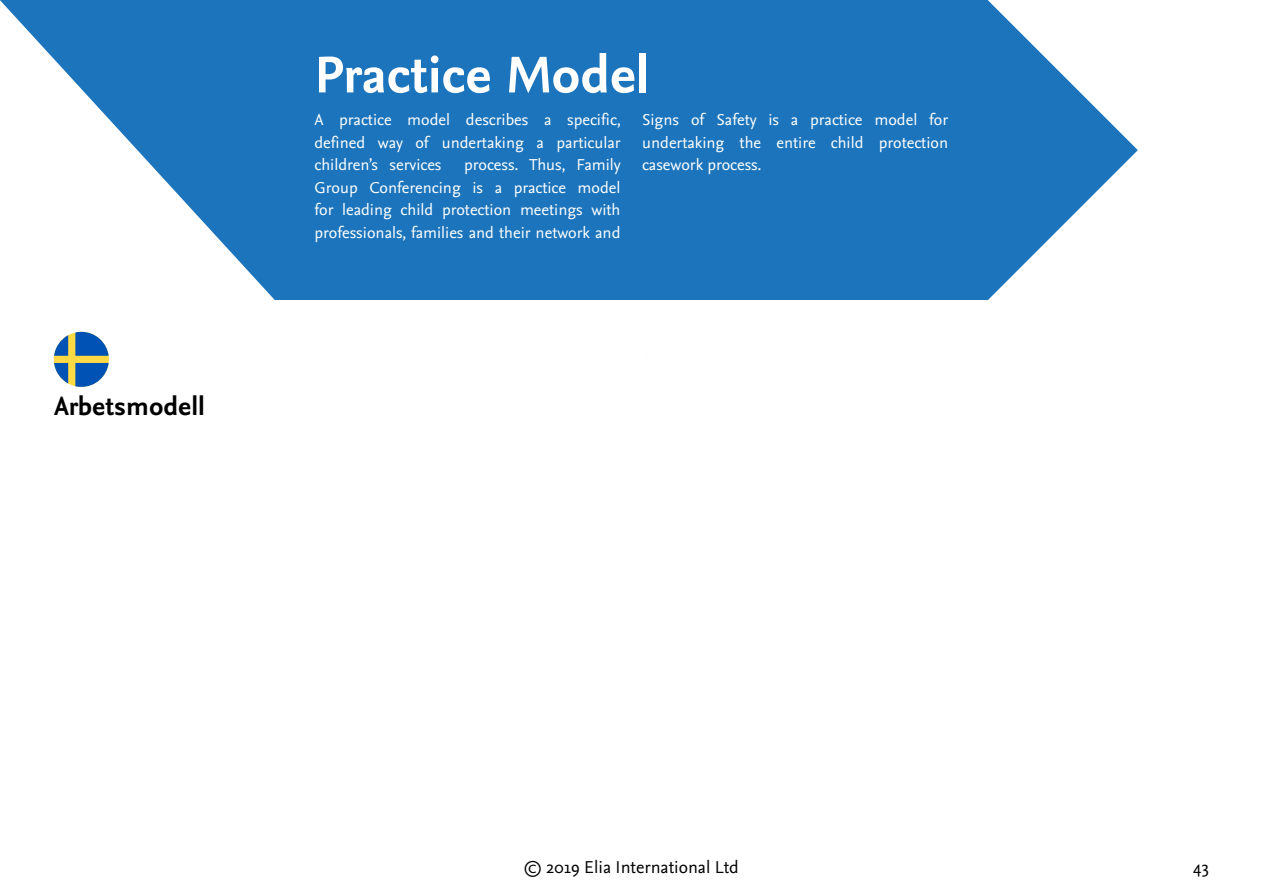
<style>
.page{position:relative;width:1263px;height:893px;background:#fff}
.page>*{position:absolute;margin:0;border:0;box-sizing:border-box;transform-origin:0 0}
.t1{font:700 54px "Nexus Sans";color:#fff}
.t2{font:700 27px "Nexus Sans";color:#000}
.t3{font:18px "Nexus Sans";color:#000}
.t4{font:16.5px/22.5px "Nexus Sans";color:#fff;text-align:justify}
</style>
<div class="page">
<svg style="left:0;top:0;width:275px;height:300px"></svg>
<svg style="left:988px;top:0;width:150px;height:286px;fill:#1c75bc"></svg>
<div style="left:54px;top:332px;width:55px;height:55px;background:#ffda44;border-radius:50%"></div>
<svg style="left:75px;top:332px;width:34px;height:24px"></svg>
<svg style="left:54px;top:335px;width:14px;height:21px"></svg>
<svg style="left:54px;top:363px;width:14px;height:21px"></svg>
<svg style="left:75px;top:363px;width:34px;height:24px"></svg>
<div style="left:275px;top:0;width:713px;height:300px;background:#1c75bc"></div>
<h2 class="t2" style="left:54px;top:389px;width:152px">Arbetsmodell</h2>
<h1 class="t1" style="left:314px;top:40px;width:337px">Practice Model</h1>
<p class="t4" style="left:314px;top:108px;width:308px">A practice model describes a specific, defined way of undertaking a particular children’s services</p>
<p class="t4" style="left:642px;top:108px;width:308px">Signs of Safety is a practice model for undertaking the entire child protection casework process.</p>
<p class="t4" style="left:314px;top:153px;width:308px;text-indent:150px">process. Thus, Family Group Conferencing is a practice model for leading child protection meetings with professionals, families and their network and</p>
<p class="t3" style="left:524px;top:855px;width:217px">© 2019 Elia International Ltd</p>
<p class="t3" style="left:1193px;top:855px;width:17px">43</p>
</div>
